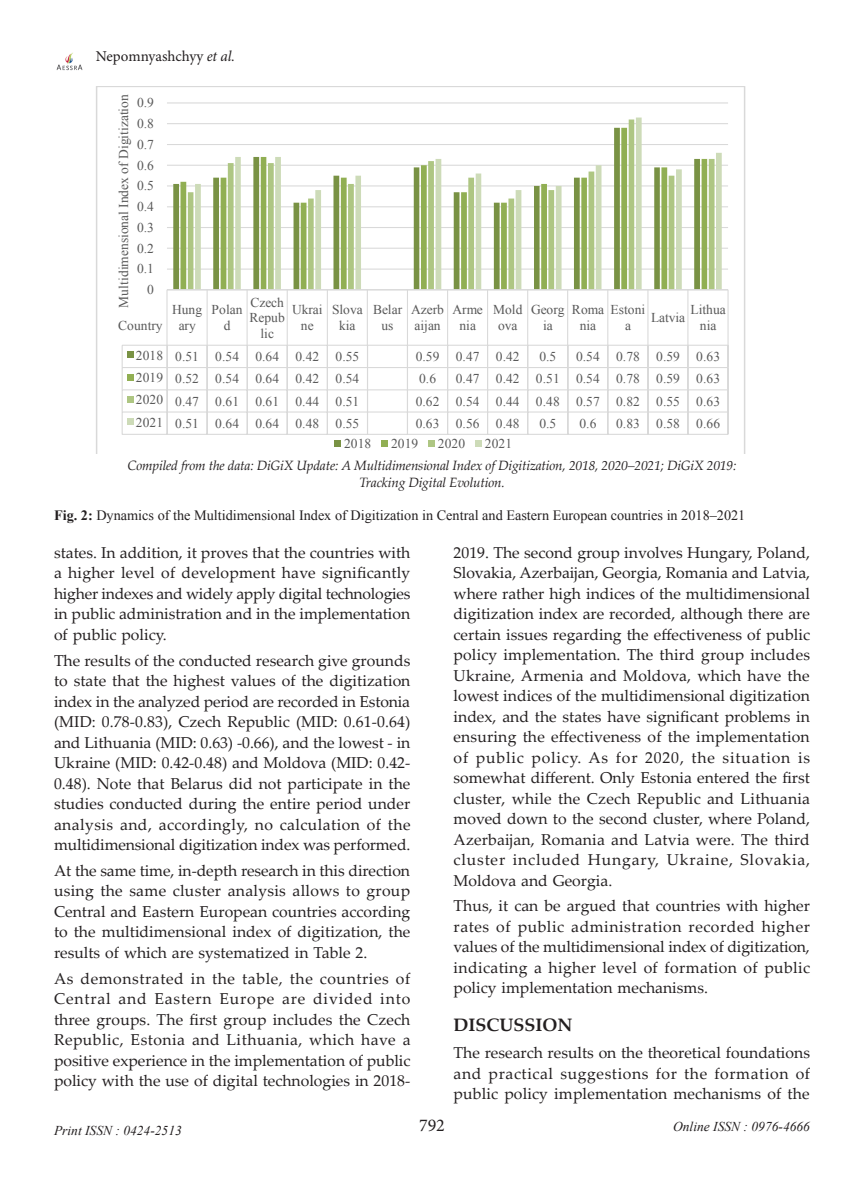
<style>
.page{position:relative;width:864px;height:1188px;background:#fff}
.page>*{position:absolute;margin:0;border:0;box-sizing:border-box;transform-origin:0 0}
.Head_2{font:700 18px "Palatino Linotype";color:#231f20}
.t1{font:18px "Minion Pro";color:#231f20}
.Body_Text{font:15.75px/20.4px "Palatino Linotype";color:#231f20;text-align:justify}
.t2{font:15px "Minion Pro";letter-spacing:-.005em;color:#231f20}
.t3{font:14.25px "Times New Roman";color:#231f20}
.t4{font:13.5px/15.5px "Times New Roman";letter-spacing:.005em;color:#595959;text-align:center}
.sorce{font:italic 13.5px/16.8px "Palatino Linotype";letter-spacing:-.015em;color:#231f20;text-align:center}
.t5{font:italic 13.5px "Times New Roman";color:#231f20}
.s1{font-style:italic}
.s2{font-weight:700}
</style>
<div class="page">
<img style="left:56px;top:52px;width:27px;height:19px">
<svg style="left:96px;top:86px;width:649px;height:368px"></svg>
<p class="t2" style="left:96px;top:47px;width:141px">Nepomnyashchyy <span class="s1">et al.</span></p>
<p class="t4" style="left:116px;top:308px;width:215px;rotate:-90deg">Multidimensional Index of Digitization</p>
<p class="t4" style="left:118px;top:318px;width:46px">Country</p>
<p class="t4" style="left:137px;top:95px;width:18px">0.9</p>
<p class="t4" style="left:137px;top:116px;width:18px">0.8</p>
<p class="t4" style="left:137px;top:136px;width:18px">0.7</p>
<p class="t4" style="left:137px;top:157px;width:18px">0.6</p>
<p class="t4" style="left:137px;top:178px;width:18px">0.5</p>
<p class="t4" style="left:137px;top:199px;width:18px">0.4</p>
<p class="t4" style="left:137px;top:220px;width:18px">0.3</p>
<p class="t4" style="left:137px;top:240px;width:18px">0.2</p>
<p class="t4" style="left:137px;top:261px;width:18px">0.1</p>
<p class="t4" style="left:147px;top:282px;width:8px">0</p>
<p class="t4" style="left:172px;top:302px;width:32px">Hung ary</p>
<p class="t4" style="left:212px;top:302px;width:33px">Polan d</p>
<p class="t4" style="left:250px;top:294px;width:37px">Czech<br>Repub lic</p>
<p class="t4" style="left:292px;top:302px;width:32px">Ukrai ne</p>
<p class="t4" style="left:332px;top:302px;width:32px">Slova kia</p>
<p class="t4" style="left:373px;top:302px;width:31px">Belar us</p>
<p class="t4" style="left:411px;top:302px;width:34px;text-align:left">Azerb aijan</p>
<p class="t4" style="left:453px;top:302px;width:32px">Arme nia</p>
<p class="t4" style="left:493px;top:302px;width:31px">Mold ova</p>
<p class="t4" style="left:531px;top:302px;width:35px">Georg ia</p>
<p class="t4" style="left:572px;top:302px;width:34px">Roma nia</p>
<p class="t4" style="left:611px;top:302px;width:36px">Estoni a</p>
<p class="t4" style="left:651px;top:310px;width:36px">Latvia</p>
<p class="t4" style="left:691px;top:302px;width:37px">Lithua nia</p>
<p class="t4" style="left:136px;top:349px;width:225px">2018 0.51 0.54 0.64 0.42 0.55</p>
<p class="t4" style="left:416px;top:349px;width:105px">0.59 0.47 0.42</p>
<p class="t4" style="left:539px;top:349px;width:18px">0.5</p>
<p class="t4" style="left:576px;top:349px;width:146px">0.54 0.78 0.59 0.63</p>
<p class="t4" style="left:136px;top:371px;width:225px">2019 0.52 0.54 0.64 0.42 0.54</p>
<p class="t4" style="left:419px;top:371px;width:18px">0.6</p>
<p class="t4" style="left:456px;top:371px;width:266px">0.47 0.42 0.51 0.54 0.78 0.59 0.63</p>
<p class="t4" style="left:136px;top:393px;width:225px">2020 0.47 0.61 0.61 0.44 0.51</p>
<p class="t4" style="left:416px;top:393px;width:306px">0.62 0.54 0.44 0.48 0.57 0.82 0.55 0.63</p>
<p class="t4" style="left:136px;top:415px;width:225px">2021 0.51 0.64 0.64 0.48 0.55</p>
<p class="t4" style="left:416px;top:415px;width:105px">0.63 0.56 0.48</p>
<p class="t4" style="left:539px;top:415px;width:18px">0.5</p>
<p class="t4" style="left:579px;top:415px;width:18px">0.6</p>
<p class="t4" style="left:616px;top:415px;width:105px">0.83 0.58 0.66</p>
<p class="t4" style="left:344px;top:436px;width:29px">2018</p>
<p class="t4" style="left:391px;top:436px;width:29px">2019</p>
<p class="t4" style="left:438px;top:436px;width:29px">2020</p>
<p class="t4" style="left:485px;top:436px;width:29px">2021</p>
<p class="sorce" style="left:128px;top:457px;width:610px">Compiled from the data: DiGiX Update: A Multidimensional Index of Digitization, 2018, 2020–2021; DiGiX 2019:<br>Tracking Digital Evolution.</p>
<p class="t3" style="left:54px;top:505px;width:693px"><span class="s2">Fig. 2:</span> Dynamics of the Multidimensional Index of Digitization in Central and Eastern European countries in 2018–2021</p>
<p class="Body_Text" style="left:54px;top:542px;width:358px">states. In addition, it proves that the countries with a higher level of development have significantly higher indexes and widely apply digital technologies in public administration and in the implementation of public policy.</p>
<p class="Body_Text" style="left:54px;top:650px;width:358px">The results of the conducted research give grounds to state that the highest values of the digitization index in the analyzed period are recorded in Estonia (MID: 0.78-0.83), Czech Republic (MID: 0.61-0.64) and Lithuania (MID: 0.63) -0.66), and the lowest - in Ukraine (MID: 0.42-0.48) and Moldova (MID: 0.42- 0.48). Note that Belarus did not participate in the studies conducted during the entire period under analysis and, accordingly, no calculation of the multidimensional digitization index was performed.</p>
<p class="Body_Text" style="left:54px;top:860px;width:358px">At the same time, in-depth research in this direction using the same cluster analysis allows to group Central and Eastern European countries according to the multidimensional index of digitization, the results of which are systematized in Table 2.</p>
<p class="Body_Text" style="left:54px;top:968px;width:358px">As demonstrated in the table, the countries of Central and Eastern Europe are divided into three groups. The first group includes the Czech Republic, Estonia and Lithuania, which have a positive experience in the implementation of public policy with the use of digital technologies in 2018-</p>
<p class="Body_Text" style="left:454px;top:542px;width:358px">2019. The second group involves Hungary, Poland, Slovakia, Azerbaijan, Georgia, Romania and Latvia, where rather high indices of the multidimensional digitization index are recorded, although there are certain issues regarding the effectiveness of public policy implementation. The third group includes Ukraine, Armenia and Moldova, which have the lowest indices of the multidimensional digitization index, and the states have significant problems in ensuring the effectiveness of the implementation of public policy. As for 2020, the situation is somewhat different. Only Estonia entered the first cluster, while the Czech Republic and Lithuania moved down to the second cluster, where Poland, Azerbaijan, Romania and Latvia were. The third cluster included Hungary, Ukraine, Slovakia, Moldova and Georgia.</p>
<p class="Body_Text" style="left:454px;top:895px;width:358px">Thus, it can be argued that countries with higher rates of public administration recorded higher values of the multidimensional index of digitization, indicating a higher level of formation of public policy implementation mechanisms.</p>
<p class="Head_2" style="left:454px;top:1012px;width:120px">DISCUSSION</p>
<p class="Body_Text" style="left:454px;top:1042px;width:358px">The research results on the theoretical foundations and practical suggestions for the formation of public policy implementation mechanisms of the</p>
<p class="t5" style="left:54px;top:1121px;width:129px">Print ISSN : 0424-2513</p>
<p class="t1" style="left:419px;top:1113px;width:27px">792</p>
<p class="t5" style="left:673px;top:1117px;width:138px">Online ISSN : 0976-4666</p>
</div>
